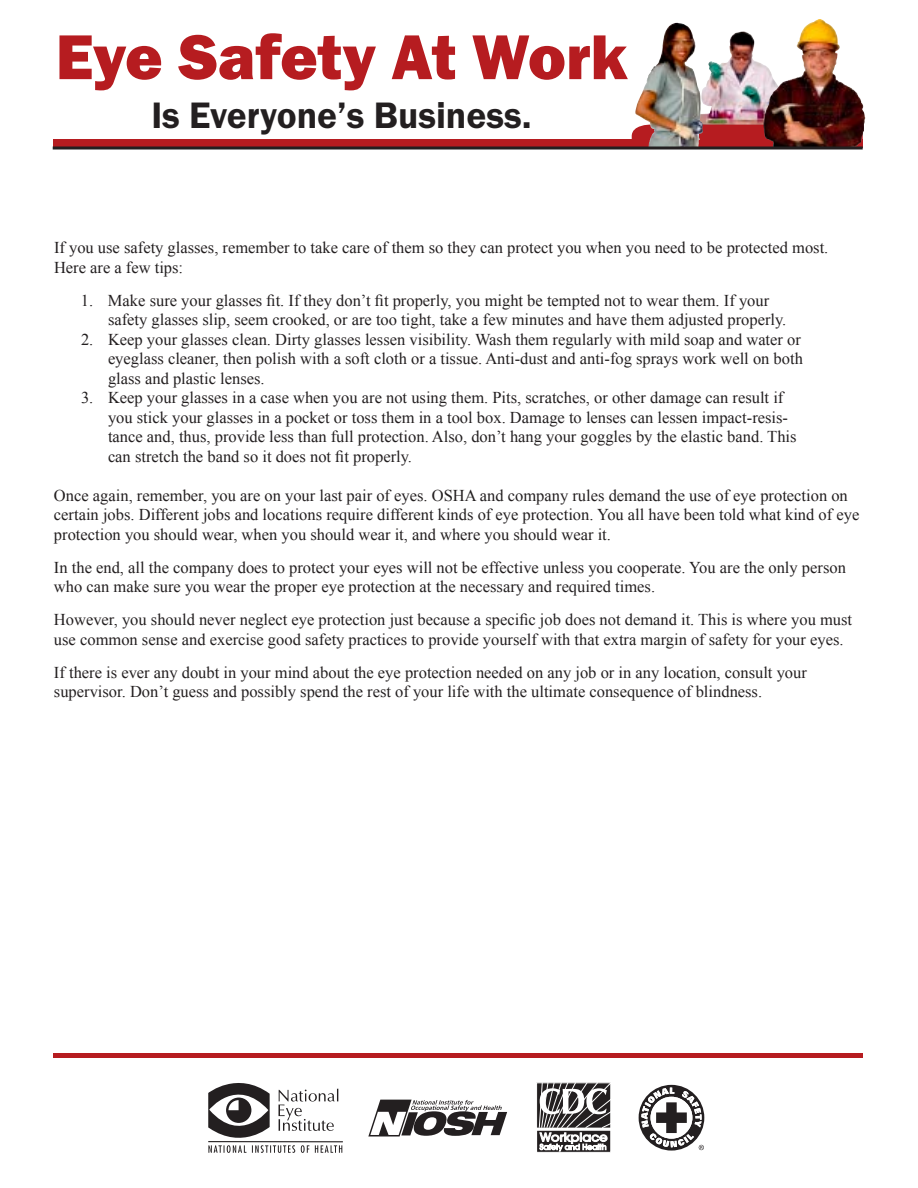
<style>
.page{position:relative;width:918px;height:1188px;background:#fff}
.page>*{position:absolute;margin:0;border:0;box-sizing:border-box;transform-origin:0 0}
.t1{font:65.55px "Franklin Got Itc TEE Heav";color:#b61c20}
.t2{font:600 38.1px "Franklin Got Itc TEE";color:#231f20}
.t3{font:16.5px/19.5px "Times New Roman";color:#231f20}
</style>
<div class="page">
<hr style="left:53px;top:1054px;width:810px;height:4px;background:#b61c20">
<hr style="left:208px;top:1141px;width:135px;height:1px;background:#231f20">
<svg style="left:208px;top:1083px;width:134px;height:70px"></svg>
<svg style="left:368px;top:1100px;width:139px;height:37px"></svg>
<svg style="left:538px;top:1085px;width:71px;height:66px"></svg>
<div style="left:536px;top:1083px;width:75px;height:70px;border:1px solid #fff"></div>
<svg style="left:639px;top:1085px;width:65px;height:66px"></svg>
<svg style="left:53px;top:140px;width:579px;height:7px;background:#ab1c20"></svg>
<img style="left:700px;top:43px;width:53px;height:82px">
<svg style="left:632px;top:125px;width:132px;height:22px"></svg>
<img style="left:635px;top:23px;width:65px;height:124px">
<img style="left:764px;top:19px;width:101px;height:128px">
<hr style="left:53px;top:147px;width:810px;height:3px;background:#231f20">
<p class="t1" style="left:56px;top:19px;width:573px">Eye Safety At Work</p>
<p class="t2" style="left:151px;top:94px;width:382px">Is Everyone’s Business.</p>
<p class="t3" style="left:54px;top:238px;width:776px">If you use safety glasses, remember to take care of them so they can protect you when you need to be protected most.<br>Here are a few tips:</p>
<p class="t3" style="left:108px;top:290px;width:680px;text-indent:-27px">1. Make sure your glasses fit. If they don’t fit properly, you might be tempted not to wear them. If your safety glasses slip, seem crooked, or are too tight, take a few minutes and have them adjusted properly.</p>
<p class="t3" style="left:108px;top:329px;width:696px;text-indent:-27px">2. Keep your glasses clean. Dirty glasses lessen visibility. Wash them regularly with mild soap and water or eyeglass cleaner, then polish with a soft cloth or a tissue. Anti-dust and anti-fog sprays work well on both glass and plastic lenses.</p>
<p class="t3" style="left:108px;top:388px;width:690px;text-indent:-27px">3. Keep your glasses in a case when you are not using them. Pits, scratches, or other damage can result if you stick your glasses in a pocket or toss them in a tool box. Damage to lenses can lessen impact-resis&shy;tance and, thus, provide less than full protection. Also, don’t hang your goggles by the elastic band. This can stretch the band so it does not fit properly.</p>
<p class="t3" style="left:54px;top:485px;width:807px">Once again, remember, you are on your last pair of eyes. OSHA and company rules demand the use of eye protection on certain jobs. Different jobs and locations require different kinds of eye protection. You all have been told what kind of eye protection you should wear, when you should wear it, and where you should wear it.</p>
<p class="t3" style="left:54px;top:557px;width:793px">In the end, all the company does to protect your eyes will not be effective unless you cooperate. You are the only person who can make sure you wear the proper eye protection at the necessary and required times.</p>
<p class="t3" style="left:54px;top:610px;width:800px">However, you should never neglect eye protection just because a specific job does not demand it. This is where you must use common sense and exercise good safety practices to provide yourself with that extra margin of safety for your eyes.</p>
<p class="t3" style="left:54px;top:662px;width:754px">If there is ever any doubt in your mind about the eye protection needed on any job or in any location, consult your supervisor. Don’t guess and possibly spend the rest of your life with the ultimate consequence of blindness.</p>
</div>
